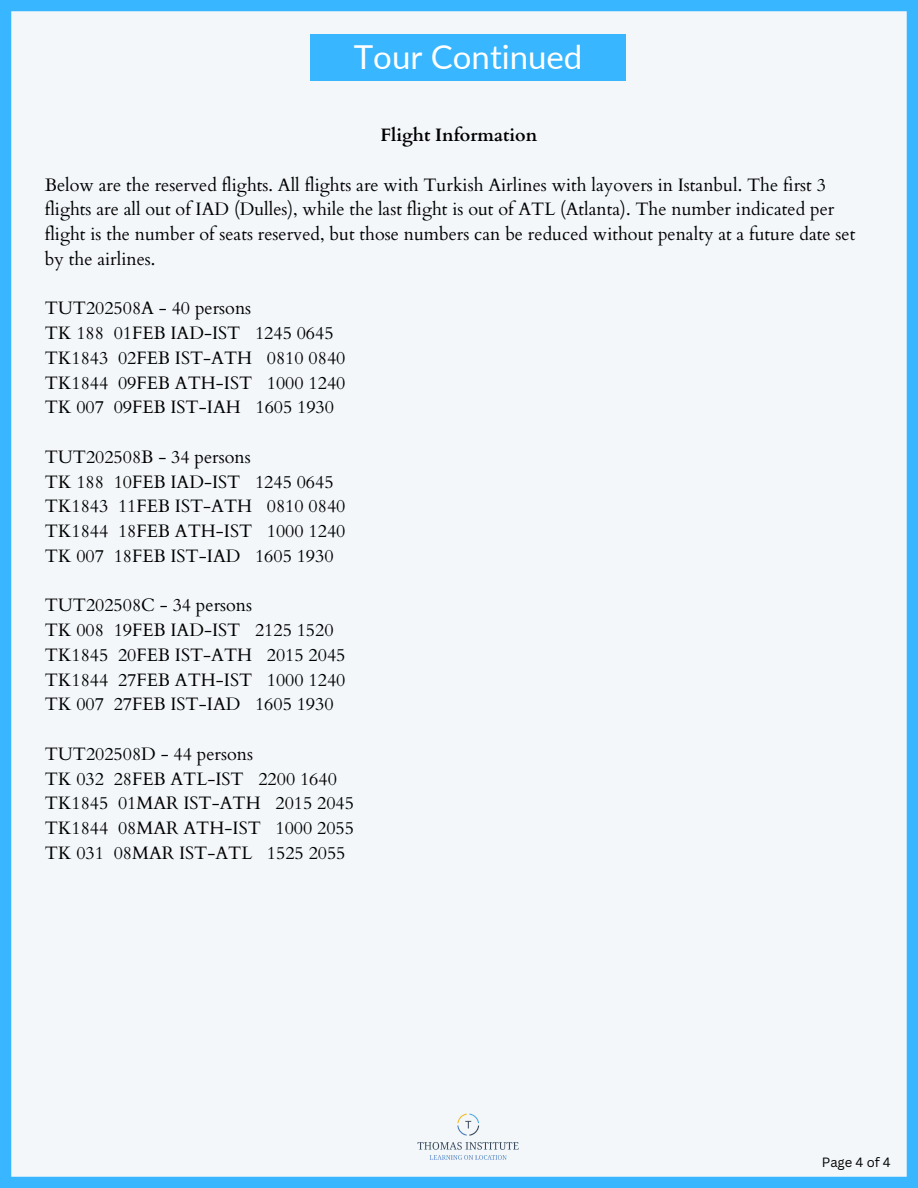
<style>
.page{position:relative;width:918px;height:1188px;background:#f3f7fa}
.page>*{position:absolute;margin:0;border:0;box-sizing:border-box;transform-origin:0 0}
.t1{font:33px "Lato";color:#fff}
.t2{font:18px/24.8px "Cardo";color:#000}
.t3{font:700 18px "Cardo";color:#000}
.t4{font:13.05px "Canva Sans";color:#000}
</style>
<div class="page">
<div style="left:311px;top:34px;width:315px;height:47px;background:#38b6ff"></div>
<div style="left:0;top:0;width:11px;height:1182px;background:#38b6ff"></div>
<div style="left:907px;top:6px;width:11px;height:1182px;background:#38b6ff"></div>
<div style="left:0;top:1177px;width:912px;height:11px;background:#38b6ff"></div>
<div style="left:0;top:0;width:918px;height:11px;background:#38b6ff"></div>
<img style="left:417px;top:1113px;width:102px;height:47px">
<h1 class="t1" style="left:354px;top:37px;width:230px">Tour Continued</h1>
<h3 class="t3" style="left:381px;top:123px;width:158px">Flight Information</h3>
<h3 class="t2" style="left:45px;top:173px;width:812px">Below are the reserved flights. All flights are with Turkish Airlines with layovers in Istanbul. The first 3 flights are all out of IAD (Dulles), while the last flight is out of ATL (Atlanta). The number indicated per flight is the number of seats reserved, but those numbers can be reduced without penalty at a future date set by the airlines.</h3>
<h3 class="t2" style="left:45px;top:296px;width:302px">TUT202508A - 40 persons<br>TK 188 01FEB IAD-IST 1245 0645<br>TK1843 02FEB IST-ATH 0810 0840<br>TK1844 09FEB ATH-IST 1000 1240<br>TK 007 09FEB IST-IAH 1605 1930</h3>
<h3 class="t2" style="left:45px;top:445px;width:302px">TUT202508B - 34 persons<br>TK 188 10FEB IAD-IST 1245 0645<br>TK1843 11FEB IST-ATH 0810 0840<br>TK1844 18FEB ATH-IST 1000 1240<br>TK 007 18FEB IST-IAD 1605 1930</h3>
<p class="t2" style="left:45px;top:593px;width:302px">TUT202508C - 34 persons<br>TK 008 19FEB IAD-IST 2125 1520<br>TK1845 20FEB IST-ATH 2015 2045<br>TK1844 27FEB ATH-IST 1000 1240<br>TK 007 27FEB IST-IAD 1605 1930</p>
<p class="t2" style="left:45px;top:742px;width:311px">TUT202508D - 44 persons<br>TK 032 28FEB ATL-IST 2200 1640<br>TK1845 01MAR IST-ATH 2015 2045<br>TK1844 08MAR ATH-IST 1000 2055<br>TK 031 08MAR IST-ATL 1525 2055</p>
<h3 class="t4" style="left:822px;top:1153px;width:71px">Page 4 of 4</h3>
</div>
